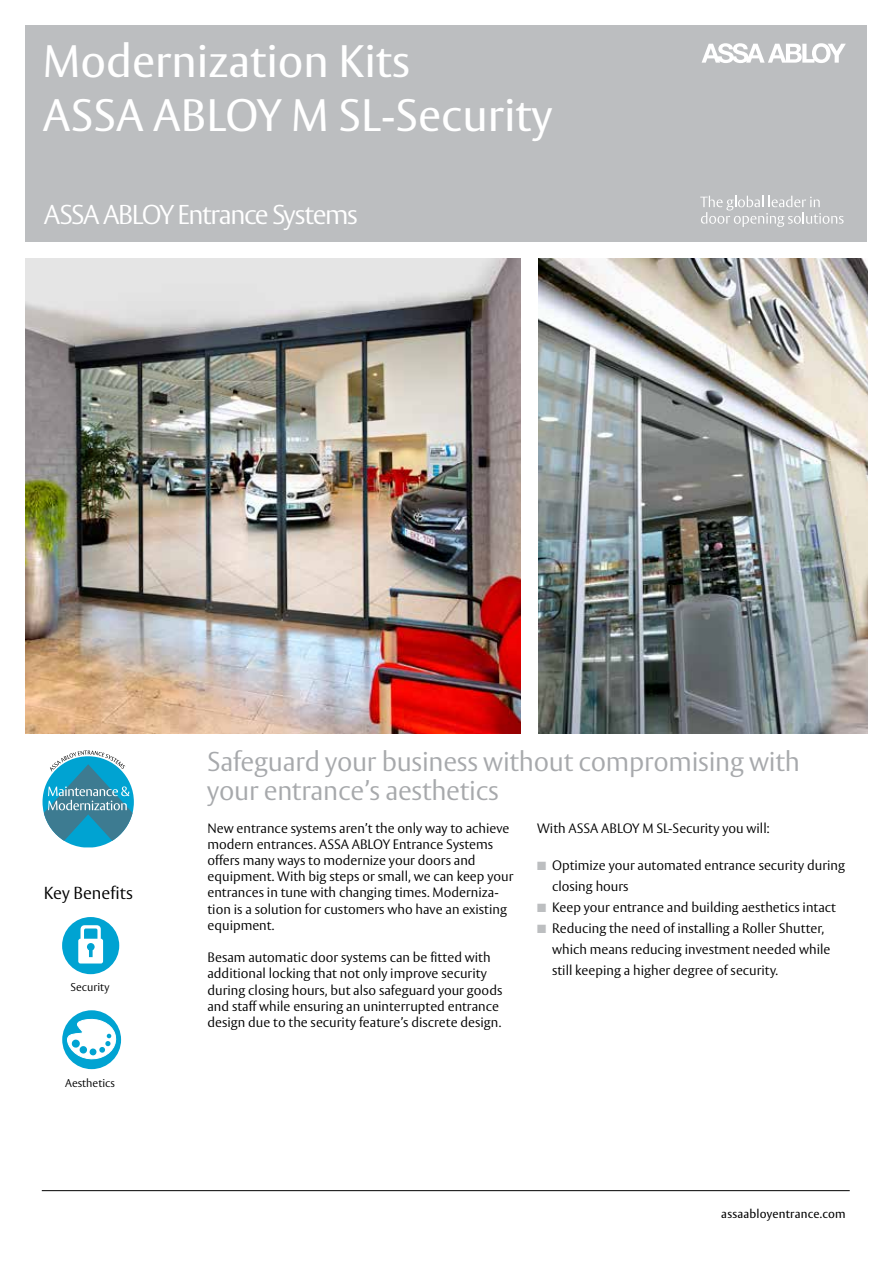
<style>
.page{position:relative;width:893px;height:1263px;background:#fff}
.page>*{position:absolute;margin:0;border:0;box-sizing:border-box;transform-origin:0 0}
.t1{font:45px/54px "ASSA Vesta";color:#fff}
.t2{font:300 27px/28.5px "ASSA Vesta";letter-spacing:-.01em;color:#a7a9ac}
.t3{font:300 27px "ASSA Vesta";letter-spacing:-.055em;color:#fff}
.t4{font:300 17.25px "ASSA Vesta";color:#000}
.t5{font:300 13.5px/16.2px "ASSA Vesta";color:#000}
.t6{font:12px "ASSA Vesta";letter-spacing:.015em;color:#000}
.t7{font:300 11.25px "ASSA Vesta";color:#000}
.s1{color:#bcbec0}
</style>
<div class="page">
<div style="left:62px;top:1010px;width:59px;height:59px;background:#00a3d2;border-radius:50%"></div>
<svg style="left:62px;top:1017px;width:57px;height:44px"></svg>
<div style="left:62px;top:917px;width:57px;height:57px;background:#00a3d2;border-radius:50%"></div>
<svg style="left:78px;top:925px;width:25px;height:38px"></svg>
<svg style="left:43px;top:750px;width:91px;height:97px"></svg>
<img style="left:25px;top:259px;width:495px;height:474px">
<img style="left:539px;top:259px;width:328px;height:474px">
<div style="left:26px;top:26px;width:841px;height:216px;background:#bcbec0"></div>
<svg style="left:700px;top:196px;width:144px;height:31px"></svg>
<svg style="left:702px;top:43px;width:144px;height:20px"></svg>
<hr style="left:42px;top:1190px;width:808px;height:1px;background:#000">
<h1 class="t1" style="left:43px;top:36px;width:511px">Modernization Kits<br>ASSA ABLOY M SL-Security</h1>
<h2 class="t3" style="left:44px;top:198px;width:316px">ASSA ABLOY Entrance Systems</h2>
<p class="t4" style="left:44px;top:882px;width:91px">Key Benefits</p>
<p class="t7" style="left:71px;top:981px;width:41px">Security</p>
<p class="t7" style="left:65px;top:1076px;width:51px">Aesthetics</p>
<h2 class="t2" style="left:207px;top:749px;width:594px">Safeguard your business without compromising with your entrance’s aesthetics</h2>
<p class="t5" style="left:207px;top:820px;width:307px">New entrance systems aren’t the only way to achieve modern entrances. ASSA ABLOY Entrance Systems offers many ways to modernize your doors and equipment. With big steps or small, we can keep your entrances in tune with changing times. Moderniza&shy;tion is a solution for customers who have an existing equipment.</p>
<p class="t5" style="left:207px;top:950px;width:296px">Besam automatic door systems can be fitted with additional locking that not only improve security during closing hours, but also safeguard your goods and staff while ensuring an uninterrupted entrance design due to the security feature’s discrete design.</p>
<p class="t5" style="left:537px;top:821px;width:234px">With ASSA ABLOY M SL-Security you will:</p>
<p class="t5" style="left:552px;top:856px;width:294px;line-height:21px;text-indent:-15px"><span class="s1">■</span> Optimize your automated entrance security during closing hours</p>
<p class="t5" style="left:537px;top:900px;width:300px"><span class="s1">■</span> Keep your entrance and building aesthetics intact</p>
<p class="t5" style="left:552px;top:919px;width:280px;line-height:21px;text-indent:-15px"><span class="s1">■</span> Reducing the need of installing a Roller Shutter, which means reducing investment needed while still keeping a higher degree of security.</p>
<p class="t6" style="left:721px;top:1206px;width:126px">assaabloyentrance.com</p>
</div>
